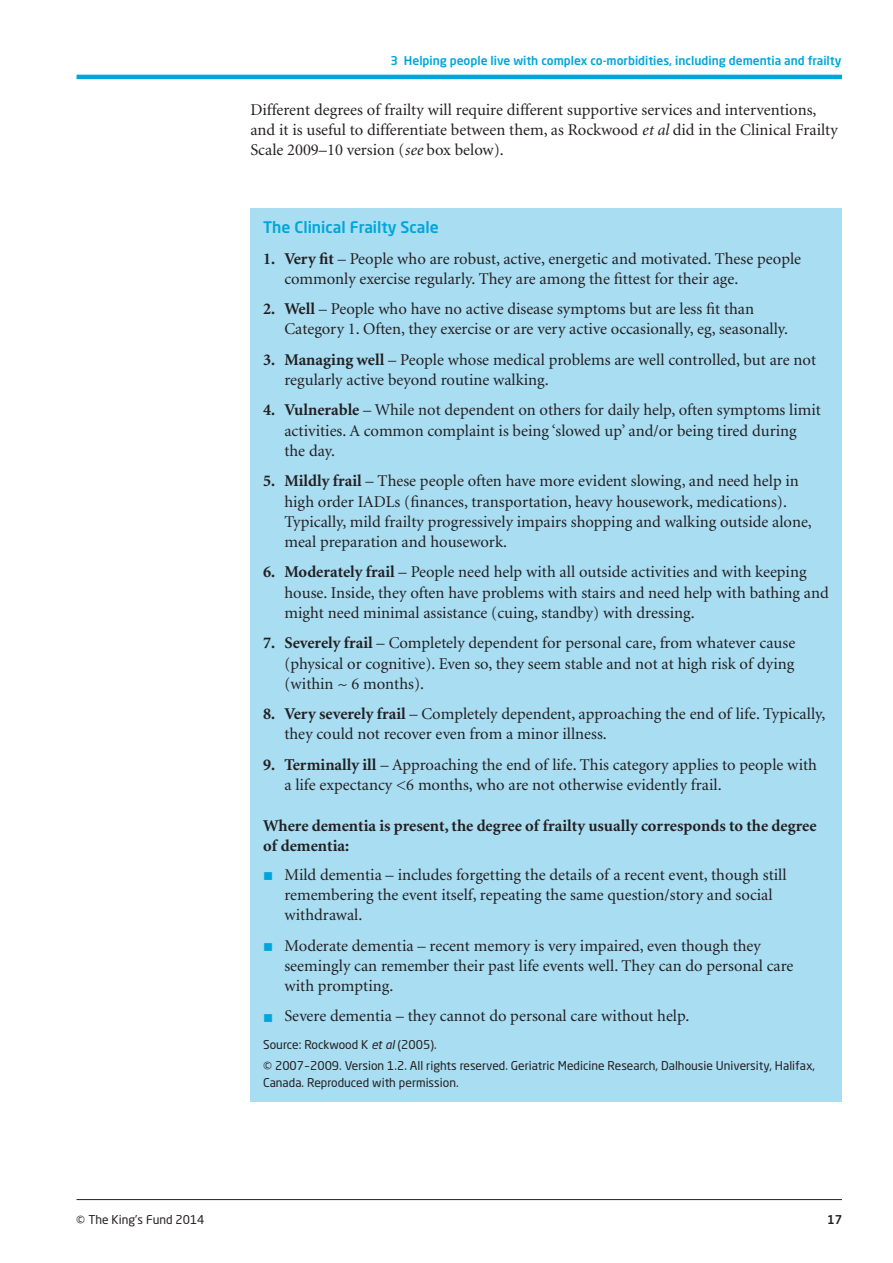
<style>
.page{position:relative;width:893px;height:1263px;background:#fff}
.page>*{position:absolute;margin:0;border:0;box-sizing:border-box;transform-origin:0 0}
.Text__Body_text_bull{font:16.5px/20.2px "Minion";color:#231f20}
.Text__Body_copy{font:16.5px/20.2px "Minion";color:#231f20}
.Headings__C_Head{font:700 16.5px/20.2px "Minion";color:#231f20}
.Headings__Box_head{font:500 15.75px "Neo Sans Std";color:#00a6db}
.Labels{font:12px/16.5px "Neo Sans Std";color:#231f20}
.Running_head_right{font:500 12px "Neo Sans Std";color:#00a6db}
.t1{font:500 12px "Neo Sans Std";color:#231f20}
.s1{font-style:italic}
.s2{font-weight:700}
.s3{color:#00a6db}
</style>
<div class="page">
<div style="left:250px;top:208px;width:592px;height:893px;background:#a8ddf2"></div>
<hr style="left:77px;top:1199px;width:765px;height:1px;background:#231f20">
<hr style="left:77px;top:75px;width:765px;height:4px;background:#00a6db">
<p class="Running_head_right" style="left:390px;top:53px;width:453px">3 Helping people live with complex co-morbidities, including dementia and frailty</p>
<p class="Text__Body_copy" style="left:250px;top:100px;width:589px">Different degrees of frailty will require different supportive services and interventions, and it is useful to differentiate between them, as Rockwood <span class="s1">et al</span> did in the Clinical Frailty<br>Scale 2009–10 version (<span class="s1">see</span> box below).</p>
<p class="Headings__Box_head" style="left:263px;top:217px;width:177px">The Clinical Frailty Scale</p>
<p class="Text__Body_text_bull" style="left:284px;top:249px;width:518px;text-indent:-21px"><span class="s2">1. Very fit</span> – People who are robust, active, energetic and motivated. These people commonly exercise regularly. They are among the fittest for their age.</p>
<p class="Text__Body_text_bull" style="left:284px;top:299px;width:505px;text-indent:-21px"><span class="s2">2. Well</span> – People who have no active disease symptoms but are less fit than<br>Category 1. Often, they exercise or are very active occasionally, eg, seasonally.</p>
<p class="Text__Body_text_bull" style="left:284px;top:350px;width:533px;text-indent:-21px"><span class="s2">3. Managing well</span> – People whose medical problems are well controlled, but are not regularly active beyond routine walking.</p>
<p class="Text__Body_text_bull" style="left:284px;top:401px;width:538px;text-indent:-21px"><span class="s2">4. Vulnerable</span> – While not dependent on others for daily help, often symptoms limit activities. A common complaint is being ‘slowed up’ and/or being tired during the day.</p>
<p class="Text__Body_text_bull" style="left:284px;top:471px;width:529px;text-indent:-21px"><span class="s2">5. Mildly frail</span> – These people often have more evident slowing, and need help in high order IADLs (finances, transportation, heavy housework, medications).<br>Typically, mild frailty progressively impairs shopping and walking outside alone, meal preparation and housework.</p>
<p class="Text__Body_text_bull" style="left:284px;top:563px;width:546px;text-indent:-21px"><span class="s2">6. Moderately frail</span> – People need help with all outside activities and with keeping house. Inside, they often have problems with stairs and need help with bathing and might need minimal assistance (cuing, standby) with dressing.</p>
<p class="Text__Body_text_bull" style="left:284px;top:633px;width:512px;text-align:justify;text-indent:-21px"><span class="s2">7. Severely frail</span> – Completely dependent for personal care, from whatever cause (physical or cognitive). Even so, they seem stable and not at high risk of dying (within ~ 6 months).</p>
<p class="Text__Body_text_bull" style="left:284px;top:704px;width:542px;text-indent:-21px"><span class="s2">8. Very severely frail</span> – Completely dependent, approaching the end of life. Typically, they could not recover even from a minor illness.</p>
<p class="Text__Body_text_bull" style="left:284px;top:755px;width:534px;text-indent:-21px"><span class="s2">9. Terminally ill</span> – Approaching the end of life. This category applies to people with a life expectancy &lt;6 months, who are not otherwise evidently frail.</p>
<p class="Headings__C_Head" style="left:263px;top:816px;width:555px">Where dementia is present, the degree of frailty usually corresponds to the degree of dementia:</p>
<p class="Text__Body_text_bull" style="left:284px;top:865px;width:504px;text-indent:-21px"><span class="s3">■</span> Mild dementia – includes forgetting the details of a recent event, though still remembering the event itself, repeating the same question/story and social withdrawal.</p>
<p class="Text__Body_text_bull" style="left:284px;top:936px;width:511px;text-indent:-21px"><span class="s3">■</span> Moderate dementia – recent memory is very impaired, even though they seemingly can remember their past life events well. They can do personal care with prompting.</p>
<p class="Text__Body_text_bull" style="left:263px;top:1006px;width:428px"><span class="s3">■</span> Severe dementia – they cannot do personal care without help.</p>
<p class="Labels" style="left:263px;top:1036px;width:175px">Source: Rockwood K <span class="s1">et al</span> (2005).</p>
<p class="Labels" style="left:263px;top:1057px;width:553px">© 2007-2009. Version 1.2. All rights reserved. Geriatric Medicine Research, Dalhousie University, Halifax,<br>Canada. Reproduced with permission.</p>
<p class="Labels" style="left:76px;top:1211px;width:130px">© The King’s Fund 2014</p>
<p class="t1" style="left:827px;top:1212px;width:17px">17</p>
</div>
